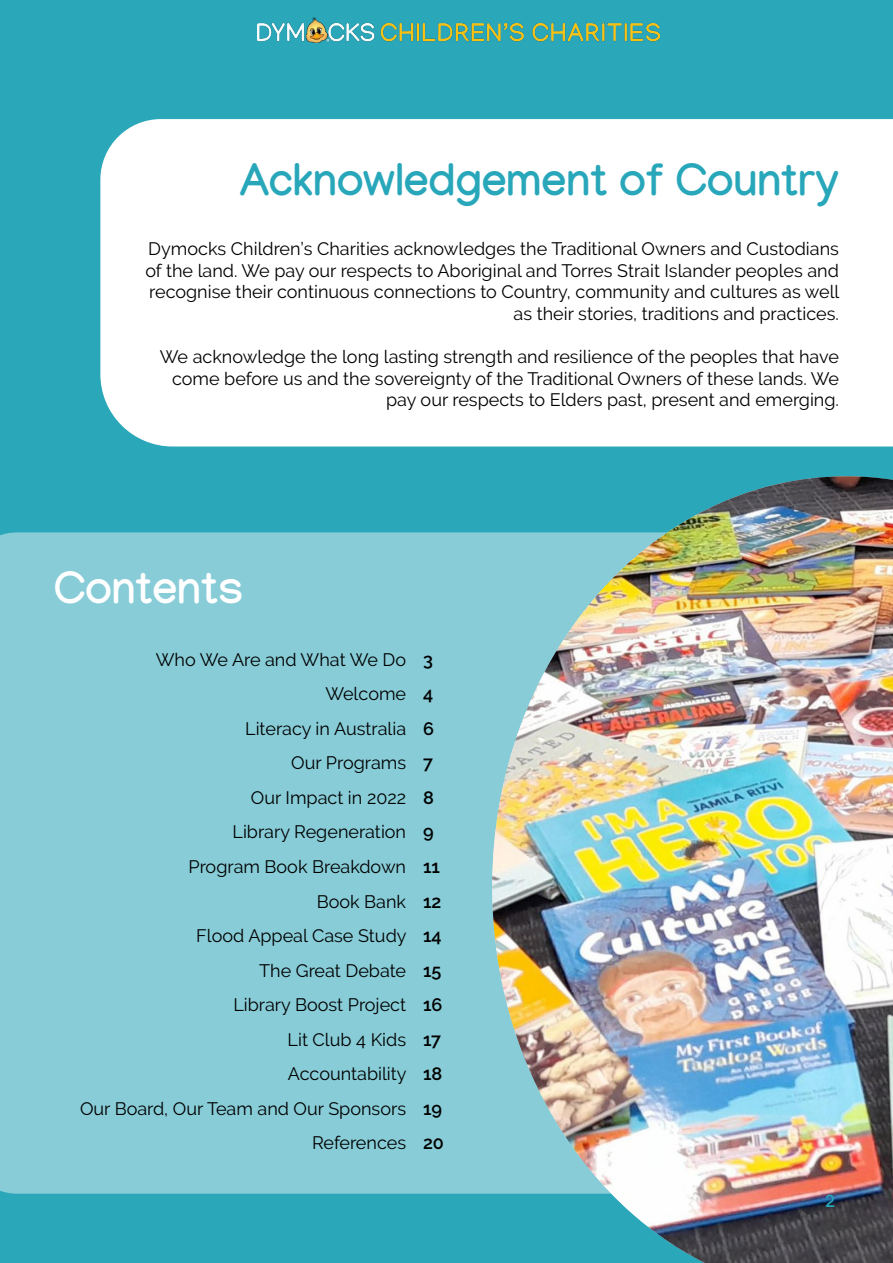
<style>
.page{position:relative;width:893px;height:1263px;background:#2aa7b9}
.page>*{position:absolute;margin:0;border:0;box-sizing:border-box;transform-origin:0 0}
.t1{font:700 45px "Manjari";color:#28a7ba}
.t2{font:700 45px "Manjari";color:#fff}
.t3{font:700 19.5px "Manjari";color:#28a7ba}
.t4{font:18px/21.6px "Raleway";color:#000;text-align:right}
.t5{font:600 18px "Raleway";color:#000}
.t6{font:700 18px "Manjari";color:#28a7ba}
.s1{font-size:18px}
</style>
<div class="page">
<img style="left:258px;top:17px;width:402px;height:25px">
<div style="left:100px;top:119px;width:793px;height:327px;background:#fff"></div>
<div style="left:0;top:532px;width:492px;height:662px;background:#87ccd7"></div>
<img style="left:492px;top:476px;width:401px;height:787px">
<p class="t1" style="left:239px;top:153px;width:601px">Acknowledgement of Country</p>
<p class="t4" style="left:145px;top:238px;width:696px">Dymocks Children’s Charities acknowledges the Traditional Owners and Custodians of the land. We pay our respects to Aboriginal and Torres Strait Islander peoples and recognise their continuous connections to Country, community and cultures as well as their stories, traditions and practices.</p>
<p class="t4" style="left:160px;top:346px;width:681px">We acknowledge the long lasting strength and resilience of the peoples that have come before us and the sovereignty of the Traditional Owners of these lands. We pay our respects to Elders past, present and emerging.</p>
<p class="t2" style="left:54px;top:561px;width:191px">Contents</p>
<p class="t4" style="left:156px;top:649px;width:252px">Who We Are and What We Do</p>
<p class="t4" style="left:325px;top:683px;width:82px">Welcome</p>
<p class="t4" style="left:245px;top:718px;width:162px">Literacy in Australia</p>
<p class="t4" style="left:291px;top:752px;width:116px">Our Programs</p>
<p class="t4" style="left:251px;top:787px;width:157px">Our Impact in 2022</p>
<p class="t4" style="left:233px;top:821px;width:175px">Library Regeneration</p>
<p class="t4" style="left:189px;top:856px;width:219px">Program Book Breakdown</p>
<p class="t4" style="left:317px;top:890px;width:91px">Book Bank</p>
<p class="t4" style="left:196px;top:925px;width:212px">Flood Appeal Case Study</p>
<p class="t4" style="left:259px;top:959px;width:148px">The Great Debate</p>
<p class="t4" style="left:233px;top:994px;width:174px">Library Boost Project</p>
<p class="t4" style="left:288px;top:1028px;width:120px">Lit Club 4 Kids</p>
<p class="t4" style="left:288px;top:1063px;width:120px">Accountability</p>
<p class="t4" style="left:80px;top:1097px;width:328px">Our Board, Our Team and Our Sponsors</p>
<p class="t4" style="left:312px;top:1132px;width:96px">References</p>
<p class="t5" style="left:423px;top:649px;width:11px">3</p>
<p class="t5" style="left:423px;top:684px;width:12px">4</p>
<p class="t5" style="left:423px;top:718px;width:12px">6</p>
<p class="t5" style="left:423px;top:753px;width:11px">7</p>
<p class="t5" style="left:423px;top:787px;width:12px">8</p>
<p class="t5" style="left:423px;top:822px;width:12px">9</p>
<p class="t5" style="left:423px;top:856px;width:18px">11</p>
<p class="t5" style="left:423px;top:891px;width:20px">12</p>
<p class="t5" style="left:423px;top:925px;width:20px">14</p>
<p class="t5" style="left:423px;top:960px;width:20px">15</p>
<p class="t5" style="left:423px;top:994px;width:21px">16</p>
<p class="t5" style="left:423px;top:1029px;width:20px">17</p>
<p class="t5" style="left:423px;top:1063px;width:21px">18</p>
<p class="t5" style="left:423px;top:1098px;width:21px">19</p>
<p class="t5" style="left:423px;top:1132px;width:22px">20</p>
<p class="t6" style="left:825px;top:1190px;width:12px">2</p>
<p class="t3" style="left:827px;top:1191px;width:14px">2<span class="s1">2</span></p>
</div>
